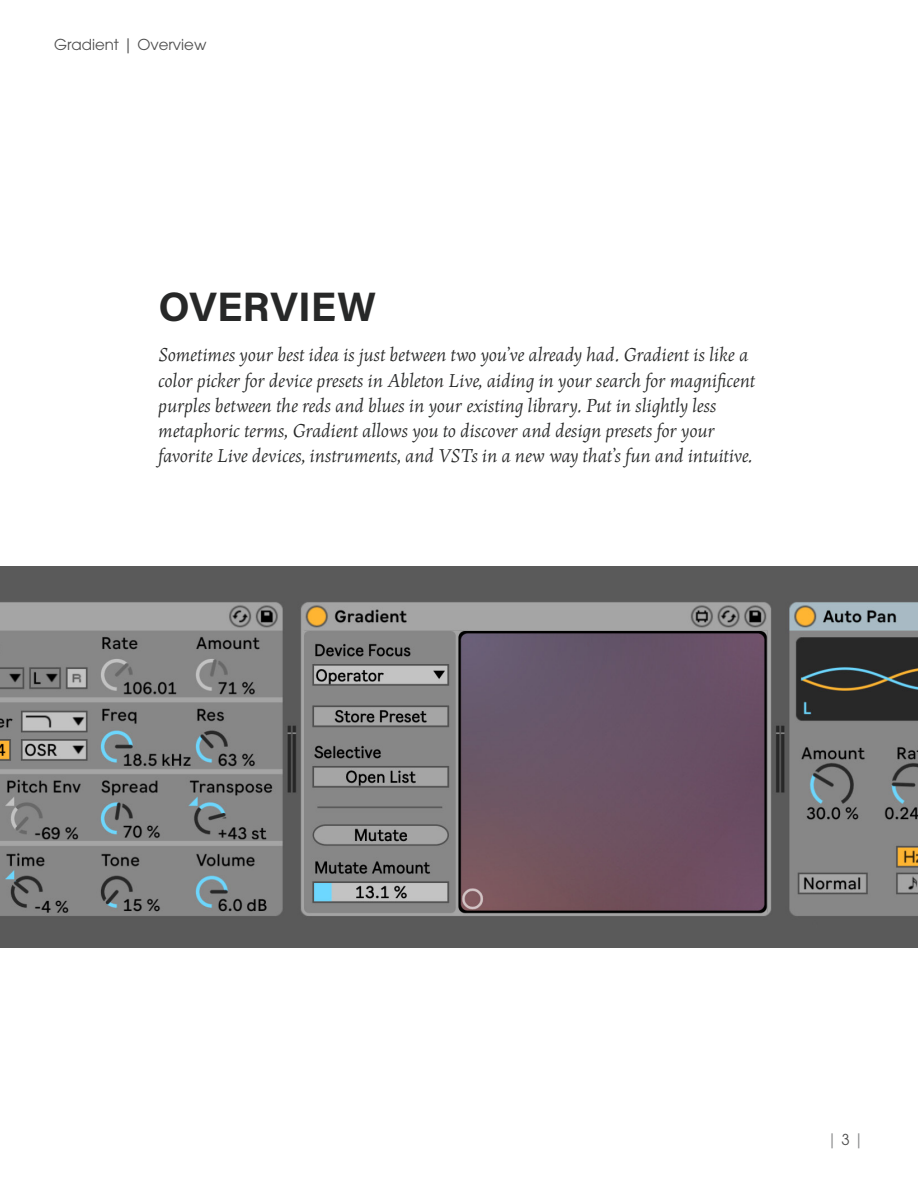
<style>
.page{position:relative;width:918px;height:1188px;background:#fff}
.page>*{position:absolute;margin:0;border:0;box-sizing:border-box;transform-origin:0 0}
.Paragraph_Style_3{font:41.1px "Acumin Variable Concept";letter-spacing:.05em;color:#272828}
.t1{font:italic 21px/25.2px "Maiola";color:#272828}
.t2{font:15px "ITC Avant Garde Pro";color:#505050}
.t3{font:15px "ITC Avant Garde Pro";color:#878889}
.s1{color:#505050}
</style>
<div class="page">
<img style="left:1px;top:566px;width:917px;height:381px">
<p class="t2" style="left:54px;top:36px;width:154px">Gradient | Overview</p>
<p class="Paragraph_Style_3" style="left:159px;top:279px;width:218px">OVERVIEW</p>
<p class="t1" style="left:159px;top:342px;width:598px">Sometimes your best idea is just between two you’ve already had. Gradient is like a color picker for device presets in Ableton Live, aiding in your search for magnificent purples between the reds and blues in your existing library. Put in slightly less metaphoric terms, Gradient allows you to discover and design presets for your favorite Live devices, instruments, and VSTs in a new way that’s fun and intuitive.</p>
<p class="t3" style="left:827px;top:1130px;width:38px">| <span class="s1">3</span> |</p>
</div>
